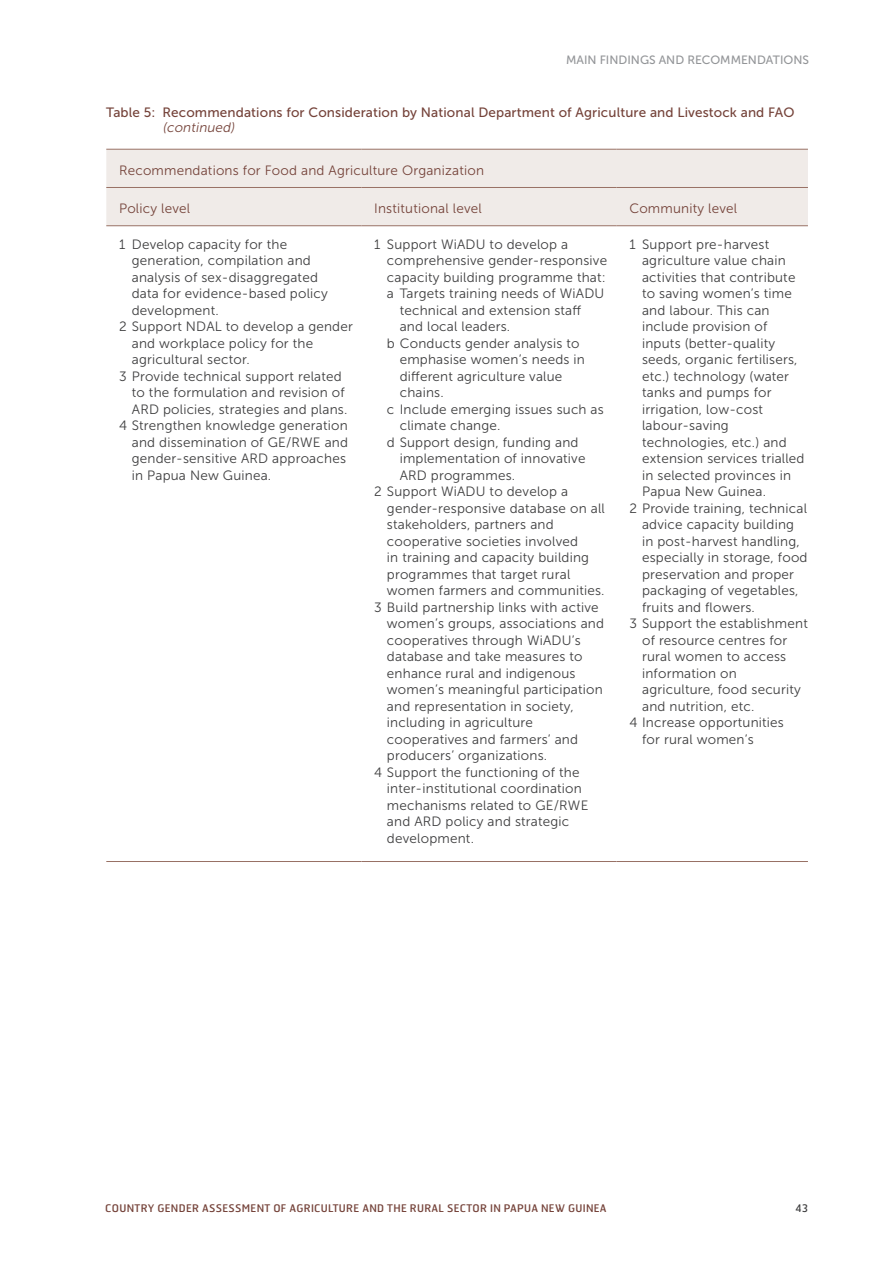
<style>
.page{position:relative;width:893px;height:1263px;background:#fff}
.page>*{position:absolute;margin:0;border:0;box-sizing:border-box;transform-origin:0 0}
.t1{font:13.5px/16.5px "Museo Sans 300";letter-spacing:.015em;color:#3e3e3f}
.t2{font:13.5px/15px "Museo Sans 500";letter-spacing:.01em;color:#75433a}
.t3{font:13.5px "Museo Sans 300";letter-spacing:.015em;color:#75433a}
.t4{font:12px "Museo Sans 500";color:#939598}
.t5{font:10.5px "Hermes";letter-spacing:.03em;color:#75433a}
.t6{font:10.5px "Hermes";color:#3e3e3f}
.s1{font-family:"Museo Sans 300";font-style:italic}
</style>
<div class="page">
<div style="left:106px;top:150px;width:702px;height:75px;background:#f0ebe8"></div>
<hr style="left:106px;top:187px;width:255px;height:1px;background:#987165">
<hr style="left:361px;top:187px;width:256px;height:1px;background:#987165">
<hr style="left:617px;top:187px;width:191px;height:1px;background:#987165">
<hr style="left:106px;top:149px;width:255px;height:1px;background:#987165">
<hr style="left:361px;top:149px;width:256px;height:1px;background:#987165">
<hr style="left:617px;top:149px;width:191px;height:1px;background:#987165">
<hr style="left:106px;top:861px;width:255px;height:1px;background:#987165">
<hr style="left:361px;top:861px;width:256px;height:1px;background:#987165">
<hr style="left:617px;top:861px;width:191px;height:1px;background:#987165">
<hr style="left:106px;top:225px;width:255px;height:1px;background:#987165">
<hr style="left:361px;top:225px;width:256px;height:1px;background:#987165">
<hr style="left:617px;top:225px;width:191px;height:1px;background:#987165">
<p class="t4" style="left:566px;top:53px;width:244px">MAIN FINDINGS AND RECOMMENDATIONS</p>
<p class="t2" style="left:162px;top:105px;width:634px;text-indent:-56px">Table 5: Recommendations for Consideration by National Department of Agriculture and Livestock and FAO <span class="s1">(continued)</span></p>
<p class="t3" style="left:119px;top:163px;width:366px">Recommendations for Food and Agriculture Organization</p>
<p class="t3" style="left:119px;top:201px;width:73px">Policy level</p>
<p class="t3" style="left:374px;top:201px;width:109px">Institutional level</p>
<p class="t3" style="left:629px;top:201px;width:109px">Community level</p>
<p class="t1" style="left:132px;top:236px;width:198px;text-indent:-13px">1 Develop capacity for the generation, compilation and analysis of sex-disaggregated data for evidence-based policy development.</p>
<p class="t1" style="left:132px;top:319px;width:223px;text-indent:-13px">2 Support NDAL to develop a gender and workplace policy for the agricultural sector.</p>
<p class="t1" style="left:132px;top:368px;width:217px;text-indent:-13px">3 Provide technical support related to the formulation and revision of<br>ARD policies, strategies and plans.</p>
<p class="t1" style="left:132px;top:418px;width:218px;text-indent:-13px">4 Strengthen knowledge generation and dissemination of GE/RWE and gender-sensitive ARD approaches in Papua New Guinea.</p>
<p class="t1" style="left:387px;top:236px;width:222px;text-indent:-13px">1 Support WiADU to develop a comprehensive gender-responsive capacity building programme that:</p>
<p class="t1" style="left:400px;top:286px;width:206px;text-indent:-13px">a Targets training needs of WiADU technical and extension staff and local leaders.</p>
<p class="t1" style="left:400px;top:335px;width:187px;text-indent:-13px">b Conducts gender analysis to emphasise women’s needs in different agriculture value chains.</p>
<p class="t1" style="left:400px;top:401px;width:206px;text-indent:-13px">c Include emerging issues such as climate change.</p>
<p class="t1" style="left:400px;top:434px;width:187px;text-indent:-13px">d Support design, funding and implementation of innovative<br>ARD programmes.</p>
<p class="t1" style="left:387px;top:484px;width:219px;text-indent:-13px">2 Support WiADU to develop a gender-responsive database on all stakeholders, partners and cooperative societies involved<br>in training and capacity building programmes that target rural women farmers and communities.</p>
<p class="t1" style="left:387px;top:599px;width:219px;text-indent:-13px">3 Build partnership links with active women’s groups, associations and cooperatives through WiADU’s database and take measures to enhance rural and indigenous women’s meaningful participation and representation in society, including in agriculture cooperatives and farmers’ and producers’ organizations.</p>
<p class="t1" style="left:387px;top:764px;width:203px;text-indent:-13px">4 Support the functioning of the inter-institutional coordination mechanisms related to GE/RWE and ARD policy and strategic development.</p>
<p class="t1" style="left:642px;top:236px;width:164px;text-indent:-13px">1 Support pre-harvest agriculture value chain activities that contribute to saving women’s time and labour. This can include provision of inputs (better-quality seeds, organic fertilisers, etc.) technology (water tanks and pumps for irrigation, low-cost labour-saving technologies, etc.) and extension services trialled in selected provinces in<br>Papua New Guinea.</p>
<p class="t1" style="left:642px;top:500px;width:167px;text-indent:-13px">2 Provide training, technical advice capacity building in post-harvest handling, especially in storage, food preservation and proper packaging of vegetables, fruits and flowers.</p>
<p class="t1" style="left:642px;top:616px;width:167px;text-indent:-13px">3 Support the establishment of resource centres for rural women to access information on agriculture, food security and nutrition, etc.</p>
<p class="t1" style="left:642px;top:715px;width:143px;text-indent:-13px">4 Increase opportunities for rural women’s</p>
<p class="t5" style="left:105px;top:1202px;width:503px">COUNTRY GENDER ASSESSMENT OF AGRICULTURE AND THE RURAL SECTOR IN PAPUA NEW GUINEA</p>
<p class="t6" style="left:795px;top:1202px;width:14px">43</p>
</div>
